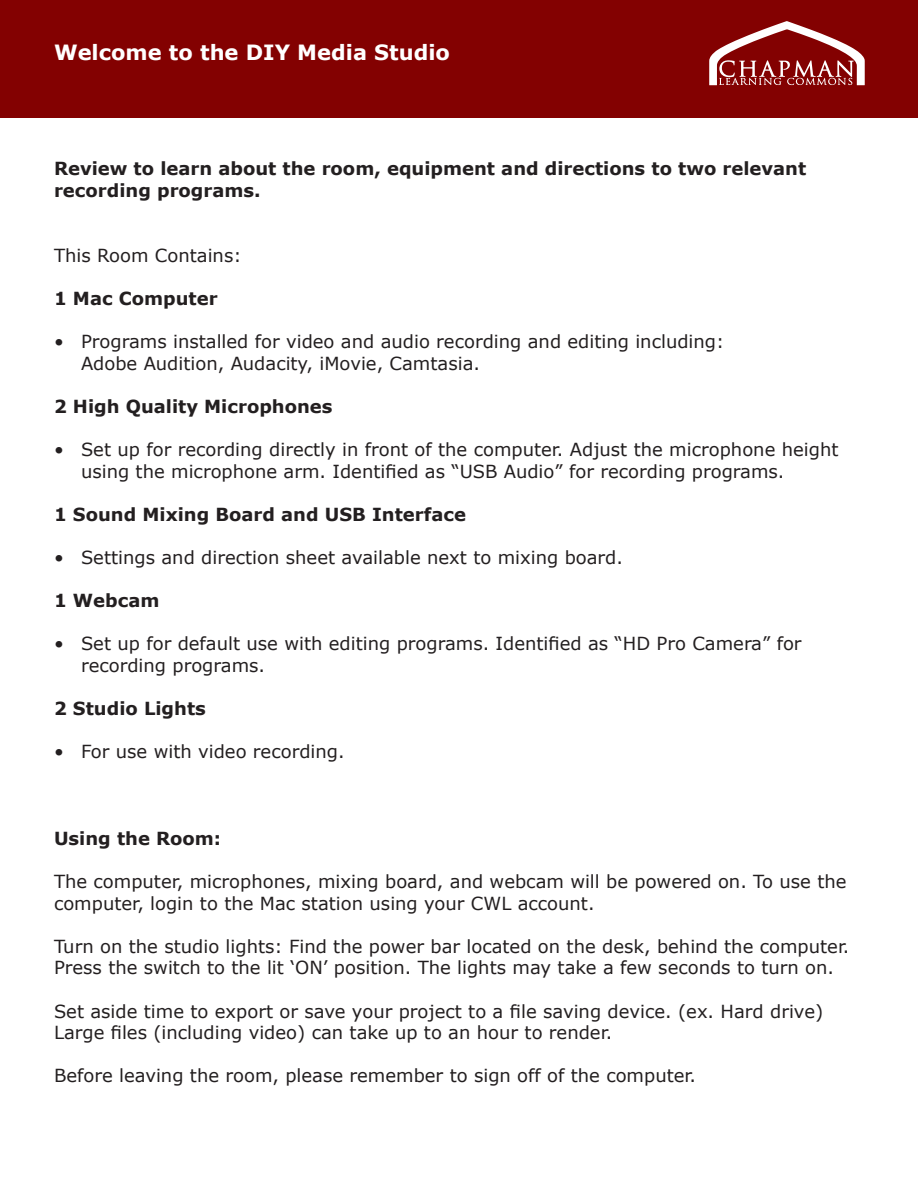
<style>
.page{position:relative;width:918px;height:1188px;background:#fff}
.page>*{position:absolute;margin:0;border:0;box-sizing:border-box;transform-origin:0 0}
.t1{font:700 21px "Verdana";color:#fff}
.t2{font:18px/21.6px "Verdana";color:#231f20}
.t3{font:700 18px/21.6px "Verdana";color:#231f20}
</style>
<div class="page">
<div style="left:0;top:0;width:918px;height:117px;background:#830101"></div>
<svg style="left:709px;top:21px;width:156px;height:64px"></svg>
<p class="t1" style="left:54px;top:38px;width:397px">Welcome to the DIY Media Studio</p>
<p class="t3" style="left:54px;top:158px;width:754px">Review to learn about the room, equipment and directions to two relevant recording programs.</p>
<p class="t2" style="left:54px;top:244px;width:189px">This Room Contains:</p>
<p class="t3" style="left:54px;top:287px;width:165px">1 Mac Computer</p>
<p class="t2" style="left:81px;top:331px;width:645px;text-indent:-27px">• Programs installed for video and audio recording and editing including:<br>Adobe Audition, Audacity, iMovie, Camtasia.</p>
<p class="t3" style="left:54px;top:395px;width:280px">2 High Quality Microphones</p>
<p class="t2" style="left:81px;top:439px;width:759px;text-indent:-27px">• Set up for recording directly in front of the computer. Adjust the microphone height using the microphone arm. Identified as “USB Audio” for recording programs.</p>
<p class="t3" style="left:54px;top:503px;width:413px">1 Sound Mixing Board and USB Interface</p>
<p class="t2" style="left:54px;top:547px;width:571px">• Settings and direction sheet available next to mixing board.</p>
<p class="t3" style="left:54px;top:590px;width:107px">1 Webcam</p>
<p class="t2" style="left:81px;top:633px;width:722px;text-indent:-27px">• Set up for default use with editing programs. Identified as “HD Pro Camera” for recording programs.</p>
<p class="t3" style="left:54px;top:698px;width:153px">2 Studio Lights</p>
<p class="t2" style="left:54px;top:741px;width:292px">• For use with video recording.</p>
<p class="t3" style="left:54px;top:827px;width:169px">Using the Room:</p>
<p class="t2" style="left:54px;top:871px;width:794px">The computer, microphones, mixing board, and webcam will be powered on. To use the computer, login to the Mac station using your CWL account.</p>
<p class="t2" style="left:54px;top:935px;width:797px">Turn on the studio lights: Find the power bar located on the desk, behind the computer.<br>Press the switch to the lit ‘ON’ position. The lights may take a few seconds to turn on.</p>
<p class="t2" style="left:54px;top:1000px;width:771px">Set aside time to export or save your project to a file saving device. (ex. Hard drive)</p>
<p class="t2" style="left:54px;top:1022px;width:560px">Large files (including video) can take up to an hour to render.</p>
<p class="t2" style="left:54px;top:1065px;width:644px">Before leaving the room, please remember to sign off of the computer.</p>
</div>
